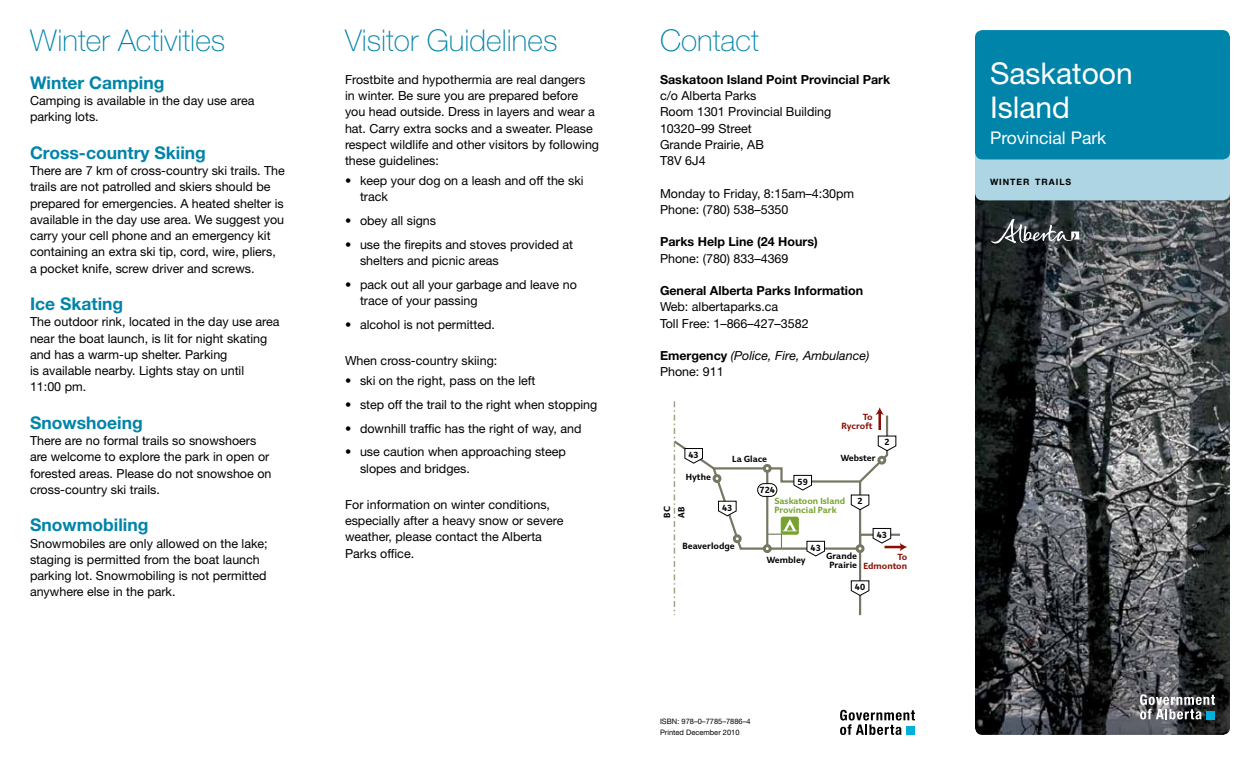
<style>
.page{position:relative;width:1260px;height:765px;background:#fff}
.page>*{position:absolute;margin:0;border:0;box-sizing:border-box;transform-origin:0 0}
.t1{font:100 30px "Helvetica Neue LT Std";color:#0084a9}
.t2{font:30px/33.8px "Helvetica Neue LT Std";color:#fff}
.t3{font:700 17.5px "Helvetica Neue LT Std";color:#0084a9}
.t4{font:17.5px "Helvetica Neue LT Std";color:#fff}
.t5{font:12.5px/16.2px "Helvetica Neue LT Std";color:#000}
.t6{font:700 12.5px "Helvetica Neue LT Std";color:#000}
.t7{font:italic 12.5px/16.2px "Helvetica Neue LT Std";color:#000}
.t8{font:700 8.88px/8.9px "Giacomo Two";color:#000;text-align:center}
.t9{font:700 8.88px/8.9px "Giacomo Two";color:#78a22f}
.t10{font:700 8.88px/8.9px "Giacomo Two";color:#8b0e04;text-align:right}
.t11{font:700 8.88px/8.9px "Giacomo Two";letter-spacing:-.02em;color:#8b0e04;text-align:right}
.t12{font:700 8.75px "Helvetica Neue LT Std";letter-spacing:.115em;color:#000}
.t13{font:7.5px/11.2px "Helvetica Neue LT Std";color:#000}
.s1{font-weight:700;font-style:normal}
.s2{font-style:normal}
</style>
<div class="page">
<img style="left:975px;top:195px;width:255px;height:540px">
<div style="left:975px;top:119px;width:255px;height:81px;background:#add5e3;border-radius:8px"></div>
<div style="left:975px;top:30px;width:255px;height:129px;background:#0084a9;border-radius:8px"></div>
<svg style="left:991px;top:218px;width:88px;height:27px;background:#4f5356"></svg>
<svg style="left:840px;top:710px;width:75px;height:25px"></svg>
<svg style="left:673px;top:401px;width:234px;height:215px"></svg>
<svg style="left:1140px;top:694px;width:75px;height:25px"></svg>
<h1 class="t1" style="left:30px;top:24px;width:197px">Winter Activities</h1>
<h2 class="t3" style="left:30px;top:72px;width:136px">Winter Camping</h2>
<p class="t5" style="left:30px;top:93px;width:226px">Camping is available in the day use area parking lots.</p>
<h2 class="t3" style="left:30px;top:142px;width:177px">Cross-country Skiing</h2>
<p class="t5" style="left:30px;top:163px;width:256px">There are 7 km of cross-country ski trails. The trails are not patrolled and skiers should be prepared for emergencies. A heated shelter is available in the day use area. We suggest you carry your cell phone and an emergency kit containing an extra ski tip, cord, wire, pliers, a pocket knife, screw driver and screws.</p>
<h2 class="t3" style="left:30px;top:293px;width:95px">Ice Skating</h2>
<p class="t5" style="left:30px;top:314px;width:251px">The outdoor rink, located in the day use area near the boat launch, is lit for night skating and has a warm-up shelter. Parking<br>is available nearby. Lights stay on until<br>11:00 pm.</p>
<h2 class="t3" style="left:30px;top:412px;width:114px">Snowshoeing</h2>
<p class="t5" style="left:30px;top:433px;width:243px">There are no formal trails so snowshoers are welcome to explore the park in open or forested areas. Please do not snowshoe on cross-country ski trails.</p>
<h2 class="t3" style="left:30px;top:514px;width:120px">Snowmobiling</h2>
<p class="t5" style="left:30px;top:535px;width:239px">Snowmobiles are only allowed on the lake; staging is permitted from the boat launch parking lot. Snowmobiling is not permitted anywhere else in the park.</p>
<h1 class="t1" style="left:345px;top:24px;width:214px">Visitor Guidelines</h1>
<p class="t5" style="left:345px;top:71px;width:256px">Frostbite and hypothermia are real dangers<br>in winter. Be sure you are prepared before you head outside. Dress in layers and wear a hat. Carry extra socks and a sweater. Please respect wildlife and other visitors by following these guidelines:</p>
<p class="t5" style="left:360px;top:172px;width:225px;text-indent:-15px">• keep your dog on a leash and off the ski track</p>
<p class="t5" style="left:345px;top:212px;width:93px">• obey all signs</p>
<p class="t5" style="left:360px;top:236px;width:215px;text-indent:-15px">• use the firepits and stoves provided at shelters and picnic areas</p>
<p class="t5" style="left:360px;top:276px;width:218px;text-indent:-15px">• pack out all your garbage and leave no trace of your passing</p>
<p class="t5" style="left:345px;top:316px;width:151px">• alcohol is not permitted.</p>
<p class="t5" style="left:345px;top:352px;width:154px">When cross-country skiing:</p>
<p class="t5" style="left:345px;top:372px;width:192px">• ski on the right, pass on the left</p>
<p class="t5" style="left:345px;top:396px;width:254px">• step off the trail to the right when stopping</p>
<p class="t5" style="left:345px;top:420px;width:238px">• downhill traffic has the right of way, and</p>
<p class="t5" style="left:360px;top:444px;width:208px;text-indent:-15px">• use caution when approaching steep slopes and bridges.</p>
<p class="t5" style="left:345px;top:496px;width:220px">For information on winter conditions, especially after a heavy snow or severe weather, please contact the Alberta<br>Parks office.</p>
<h1 class="t1" style="left:660px;top:24px;width:100px">Contact</h1>
<p class="t6" style="left:660px;top:72px;width:232px">Saskatoon Island Point Provincial Park</p>
<p class="t5" style="left:660px;top:88px;width:173px">c/o Alberta Parks<br>Room 1301 Provincial Building<br>10320–99 Street<br>Grande Prairie, AB<br>T8V 6J4</p>
<p class="t5" style="left:660px;top:185px;width:196px">Monday to Friday, 8:15am–4:30pm<br>Phone: (780) 538–5350</p>
<p class="t6" style="left:660px;top:234px;width:159px">Parks Help Line (24 Hours)</p>
<p class="t5" style="left:660px;top:250px;width:130px">Phone: (780) 833–4369</p>
<p class="t6" style="left:660px;top:283px;width:205px">General Alberta Parks Information</p>
<p class="t5" style="left:660px;top:299px;width:150px">Web: albertaparks.ca<br>Toll Free: 1–866–427–3582</p>
<p class="t7" style="left:660px;top:347px;width:211px"><span class="s1">Emergency</span> (Police, Fire, Ambulance)<br><span class="s2">Phone: 911</span></p>
<p class="t11" style="left:842px;top:413px;width:33px">To<br>Rycroft</p>
<p class="t8" style="left:884px;top:438px;width:7px">2</p>
<p class="t8" style="left:689px;top:450px;width:12px">43</p>
<p class="t8" style="left:732px;top:454px;width:37px">La Glace</p>
<p class="t8" style="left:840px;top:454px;width:37px">Webster</p>
<p class="t8" style="left:686px;top:473px;width:27px">Hythe</p>
<p class="t8" style="left:660px;top:518px;width:13px;line-height:14.5px;text-align:left;rotate:-90deg">BC<br>AB</p>
<p class="t8" style="left:722px;top:503px;width:12px">43</p>
<p class="t8" style="left:798px;top:477px;width:12px">59</p>
<p class="t9" style="left:774px;top:497px;width:72px">Saskatoon Island<br>Provincial Park</p>
<p class="t8" style="left:760px;top:486px;width:17px">724</p>
<p class="t8" style="left:857px;top:497px;width:7px">2</p>
<p class="t8" style="left:877px;top:530px;width:12px">43</p>
<p class="t8" style="left:682px;top:541px;width:54px">Beaverlodge</p>
<p class="t8" style="left:811px;top:543px;width:12px">43</p>
<p class="t8" style="left:826px;top:551px;width:32px">Grande<br>Prairie</p>
<p class="t10" style="left:864px;top:553px;width:45px">To<br>Edmonton</p>
<p class="t8" style="left:766px;top:556px;width:41px">Wembley</p>
<p class="t8" style="left:855px;top:583px;width:12px">40</p>
<p class="t13" style="left:660px;top:715px;width:92px">ISBN: 978–0–7785–7886–4<br>Printed December 2010</p>
<h1 class="t2" style="left:990px;top:57px;width:144px">Saskatoon<br>Island</h1>
<h2 class="t4" style="left:990px;top:128px;width:118px">Provincial Park</h2>
<p class="t12" style="left:990px;top:177px;width:83px">WINTER TRAILS</p>
</div>
